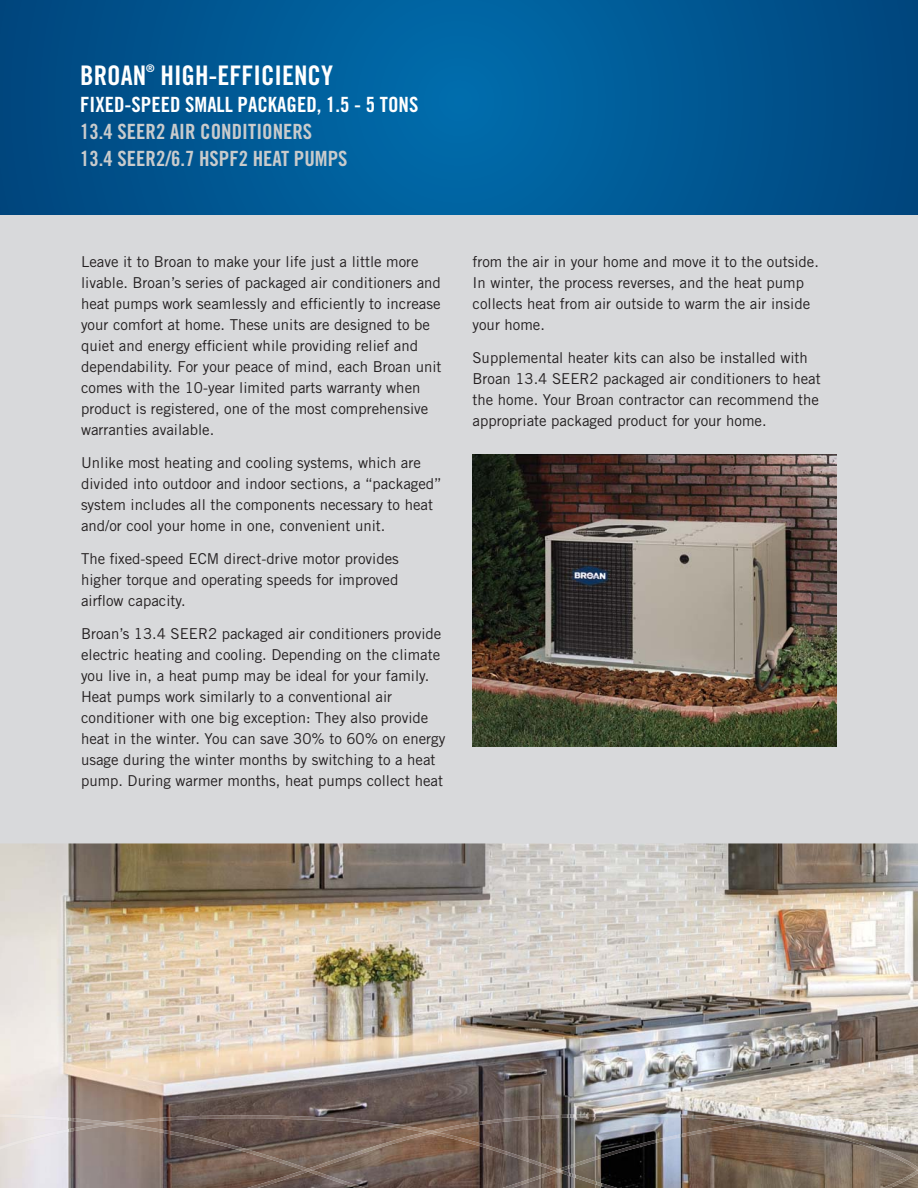
<style>
.page{position:relative;width:918px;height:1188px;background:#d8d9db}
.page>*{position:absolute;margin:0;border:0;box-sizing:border-box;transform-origin:0 0}
.t1{font:27px "Trade Gothic Bold Cond Twenty";color:#fff}
.t2{font:21px/27px "Trade Gothic Bold Cond Twenty";color:#c9cbcc}
.t3{font:21px "Trade Gothic Bold Cond Twenty";color:#fff}
.t4{font:15px/21px "Trade Gothic";color:#231f20}
.t5{font:10.5px "Trade Gothic Bold Cond Twenty";color:#fff}
</style>
<div class="page">
<svg style="left:0;top:0;width:918px;height:214px"></svg>
<img style="left:0;top:843px;width:918px;height:345px">
<img style="left:883px;top:1170px;width:35px;height:18px">
<img style="left:0;top:1114px;width:365px;height:74px">
<img style="left:617px;top:1170px;width:144px;height:18px">
<img style="left:761px;top:1112px;width:157px;height:1px">
<img style="left:247px;top:1150px;width:370px;height:38px">
<svg style="left:303px;top:1169px;width:10px;height:3px"></svg>
<img style="left:431px;top:1113px;width:487px;height:57px">
<img style="left:749px;top:1121px;width:25px;height:3px;border-radius:50%">
<svg style="left:554px;top:1169px;width:9px;height:3px"></svg>
<img style="left:0;top:1115px;width:431px;height:35px">
<img style="left:100px;top:1122px;width:25px;height:3px;border-radius:50%">
<img style="left:424px;top:1131px;width:14px;height:3px;border-radius:50%">
<img style="left:473px;top:455px;width:363px;height:291px">
<h1 class="t1" style="left:80px;top:65px;width:67px">BROAN</h1>
<p class="t5" style="left:146px;top:65px;width:10px">®</p>
<h1 class="t1" style="left:161px;top:65px;width:174px">HIGH-EFFICIENCY</h1>
<h2 class="t3" style="left:80px;top:96px;width:340px">FIXED-SPEED SMALL PACKAGED, 1.5 - 5 TONS</h2>
<h2 class="t2" style="left:80px;top:119px;width:269px">13.4 SEER2 AIR CONDITIONERS<br>13.4 SEER2/6.7 HSPF2 HEAT PUMPS</h2>
<p class="t4" style="left:81px;top:252px;width:362px">Leave it to Broan to make your life just a little more livable. Broan’s series of packaged air conditioners and heat pumps work seamlessly and efficiently to increase your comfort at home. These units are designed to be quiet and energy efficient while providing relief and dependability. For your peace of mind, each Broan unit comes with the 10-year limited parts warranty when product is registered, one of the most comprehensive warranties available.</p>
<p class="t4" style="left:81px;top:453px;width:362px">Unlike most heating and cooling systems, which are divided into outdoor and indoor sections, a “packaged” system includes all the components necessary to heat and/or cool your home in one, convenient unit.</p>
<p class="t4" style="left:81px;top:549px;width:319px;text-align:justify">The fixed-speed ECM direct-drive motor provides higher torque and operating speeds for improved airflow capacity.</p>
<p class="t4" style="left:81px;top:624px;width:366px">Broan’s 13.4 SEER2 packaged air conditioners provide electric heating and cooling. Depending on the climate you live in, a heat pump may be ideal for your family.<br>Heat pumps work similarly to a conventional air conditioner with one big exception: They also provide heat in the winter. You can save 30% to 60% on energy usage during the winter months by switching to a heat pump. During warmer months, heat pumps collect heat</p>
<p class="t4" style="left:472px;top:252px;width:348px">from the air in your home and move it to the outside.<br>In winter, the process reverses, and the heat pump collects heat from air outside to warm the air inside your home.</p>
<p class="t4" style="left:472px;top:348px;width:350px">Supplemental heater kits can also be installed with Broan 13.4 SEER2 packaged air conditioners to heat the home. Your Broan contractor can recommend the appropriate packaged product for your home.</p>
</div>
